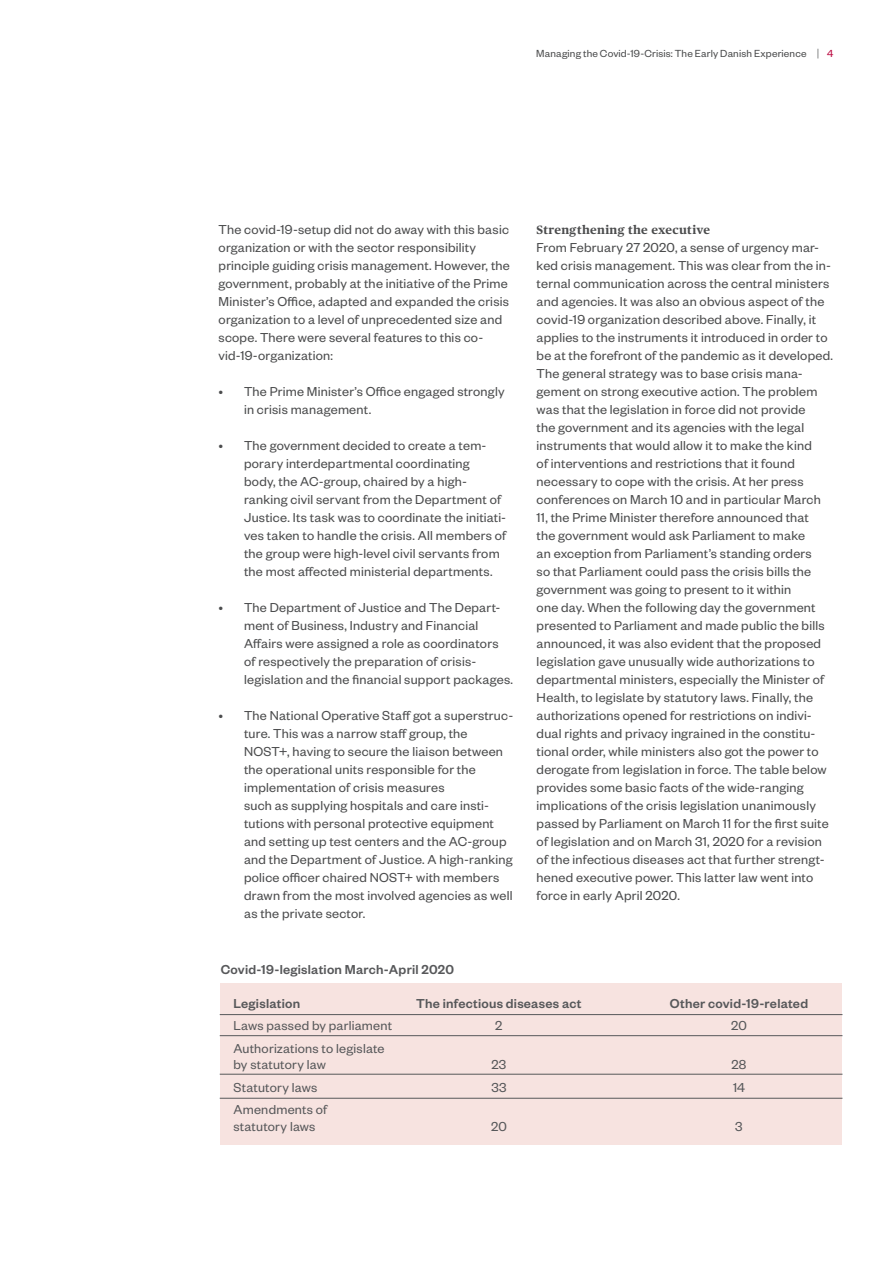
<style>
.page{position:relative;width:893px;height:1263px;background:#fff}
.page>*{position:absolute;margin:0;border:0;box-sizing:border-box;transform-origin:0 0}
.Brødtekst_Founders_R{font:14.25px/18px "Founders Grotesk";letter-spacing:.015em;color:#4b4c4d}
.Brødtekst_Founders_R-2{font:14.25px "Founders Grotesk";letter-spacing:.015em;color:#57585a}
.Brødtekst_Founders_R-3{font:500 14.25px "Founders Grotesk";letter-spacing:.02em;color:#57585a}
.Mellemrubrik_3_Found{font:500 14.25px "Founders Grotesk";letter-spacing:.015em;color:#57585a}
.Mellemrubrik_2_Publi{font:700 12px "Publico Text";letter-spacing:.02em;color:#4b4c4d}
.Paginering_Founders{font:11.25px "Founders Grotesk";letter-spacing:.015em;color:#4b4c4d}
.s1{font-family:"Publico Headline";font-weight:700}
.s2{color:#ba053d}
</style>
<div class="page">
<div style="left:220px;top:983px;width:621px;height:161px;background:#f7e3e0"></div>
<hr style="left:220px;top:1035px;width:622px;height:1px;background:#57585a">
<hr style="left:220px;top:1074px;width:622px;height:1px;background:#57585a">
<hr style="left:220px;top:1098px;width:622px;height:1px;background:#57585a">
<hr style="left:220px;top:1014px;width:622px;height:1px;background:#57585a">
<p class="Paginering_Founders" style="left:536px;top:46px;width:299px">Managing the Covid-19-Crisis: The Early Danish Experience <span class="s1">|</span> <span class="s2">4</span></p>
<p class="Brødtekst_Founders_R" style="left:219px;top:220px;width:293px">The covid-19-setup did not do away with this basic organization or with the sector responsibility principle guiding crisis management. However, the government, probably at the initiative of the Prime Minister’s Office, adapted and expanded the crisis organization to a level of unprecedented size and scope. There were several features to this co&shy;vid-19-organization:</p>
<p class="Brødtekst_Founders_R" style="left:244px;top:382px;width:262px;text-indent:-26px">• The Prime Minister’s Office engaged strongly in crisis management.</p>
<p class="Brødtekst_Founders_R" style="left:244px;top:436px;width:244px;text-indent:-26px">• The government decided to create a tem&shy;porary interdepartmental coordinating body, the AC-group, chaired by a high-</p>
<p class="Brødtekst_Founders_R" style="left:244px;top:490px;width:264px">ranking civil servant from the Department of Justice. Its task was to coordinate the initiati&shy;ves taken to handle the crisis. All members of the group were high-level civil servants from the most affected ministerial departments.</p>
<p class="Brødtekst_Founders_R" style="left:219px;top:598px;width:283px;text-align:center">• The Department of Justice and The Depart&shy;ment of Business, Industry and Financial</p>
<p class="Brødtekst_Founders_R" style="left:244px;top:634px;width:256px">Affairs were assigned a role as coordinators of respectively the preparation of crisis-</p>
<p class="Brødtekst_Founders_R" style="left:244px;top:670px;width:271px">legislation and the financial support packages.</p>
<p class="Brødtekst_Founders_R" style="left:244px;top:706px;width:271px;text-indent:-26px">• The National Operative Staff got a superstruc&shy;ture. This was a narrow staff group, the<br>NOST+, having to secure the liaison between</p>
<p class="Brødtekst_Founders_R" style="left:244px;top:760px;width:233px">the operational units responsible for the</p>
<p class="Brødtekst_Founders_R" style="left:244px;top:778px;width:202px">implementation of crisis measures</p>
<p class="Brødtekst_Founders_R" style="left:244px;top:796px;width:270px">such as supplying hospitals and care insti&shy;tutions with personal protective equipment and setting up test centers and the AC-group and the Department of Justice. A high-ranking police officer chaired NOST+ with members drawn from the most involved agencies as well as the private sector.</p>
<p class="Mellemrubrik_2_Publi" style="left:537px;top:221px;width:175px">Strengthening the executive</p>
<p class="Brødtekst_Founders_R" style="left:537px;top:238px;width:298px">From February 27 2020, a sense of urgency mar&shy;ked crisis management. This was clear from the in&shy;ternal communication across the central ministers and agencies. It was also an obvious aspect of the covid-19 organization described above. Finally, it applies to the instruments it introduced in order to be at the forefront of the pandemic as it developed.</p>
<p class="Brødtekst_Founders_R" style="left:537px;top:364px;width:294px">The general strategy was to base crisis mana&shy;gement on strong executive action. The problem was that the legislation in force did not provide<br>the government and its agencies with the legal instruments that would allow it to make the kind<br>of interventions and restrictions that it found necessary to cope with the crisis. At her press conferences on March 10 and in particular March 11, the Prime Minister therefore announced that the government would ask Parliament to make<br>an exception from Parliament’s standing orders so that Parliament could pass the crisis bills the government was going to present to it within<br>one day. When the following day the government presented to Parliament and made public the bills announced, it was also evident that the proposed legislation gave unusually wide authorizations to departmental ministers, especially the Minister of Health, to legislate by statutory laws. Finally, the authorizations opened for restrictions on indivi&shy;dual rights and privacy ingrained in the constitu&shy;tional order, while ministers also got the power to derogate from legislation in force. The table below provides some basic facts of the wide-ranging implications of the crisis legislation unanimously passed by Parliament on March 11 for the first suite of legislation and on March 31, 2020 for a revision of the infectious diseases act that further strengt&shy;hened executive power. This latter law went into force in early April 2020.</p>
<p class="Mellemrubrik_3_Found" style="left:221px;top:960px;width:235px">Covid-19-legislation March-April 2020</p>
<p class="Brødtekst_Founders_R-3" style="left:233px;top:994px;width:68px">Legislation</p>
<p class="Brødtekst_Founders_R-3" style="left:416px;top:994px;width:167px">The infectious diseases act</p>
<p class="Brødtekst_Founders_R-3" style="left:670px;top:994px;width:140px">Other covid-19-related</p>
<p class="Brødtekst_Founders_R-2" style="left:233px;top:1017px;width:160px">Laws passed by parliament</p>
<p class="Brødtekst_Founders_R-2" style="left:495px;top:1017px;width:9px">2</p>
<p class="Brødtekst_Founders_R-2" style="left:731px;top:1017px;width:17px">20</p>
<p class="Brødtekst_Founders_R-2" style="left:233px;top:1039px;width:153px">Authorizations to legislate</p>
<p class="Brødtekst_Founders_R-2" style="left:233px;top:1056px;width:94px">by statutory law</p>
<p class="Brødtekst_Founders_R-2" style="left:491px;top:1056px;width:16px">23</p>
<p class="Brødtekst_Founders_R-2" style="left:731px;top:1056px;width:16px">28</p>
<p class="Brødtekst_Founders_R-2" style="left:233px;top:1078px;width:85px">Statutory laws</p>
<p class="Brødtekst_Founders_R-2" style="left:491px;top:1078px;width:17px">33</p>
<p class="Brødtekst_Founders_R-2" style="left:733px;top:1078px;width:13px">14</p>
<p class="Brødtekst_Founders_R-2" style="left:233px;top:1101px;width:95px">Amendments of</p>
<p class="Brødtekst_Founders_R-2" style="left:233px;top:1117px;width:84px">statutory laws</p>
<p class="Brødtekst_Founders_R-2" style="left:491px;top:1117px;width:17px">20</p>
<p class="Brødtekst_Founders_R-2" style="left:735px;top:1117px;width:9px">3</p>
</div>
